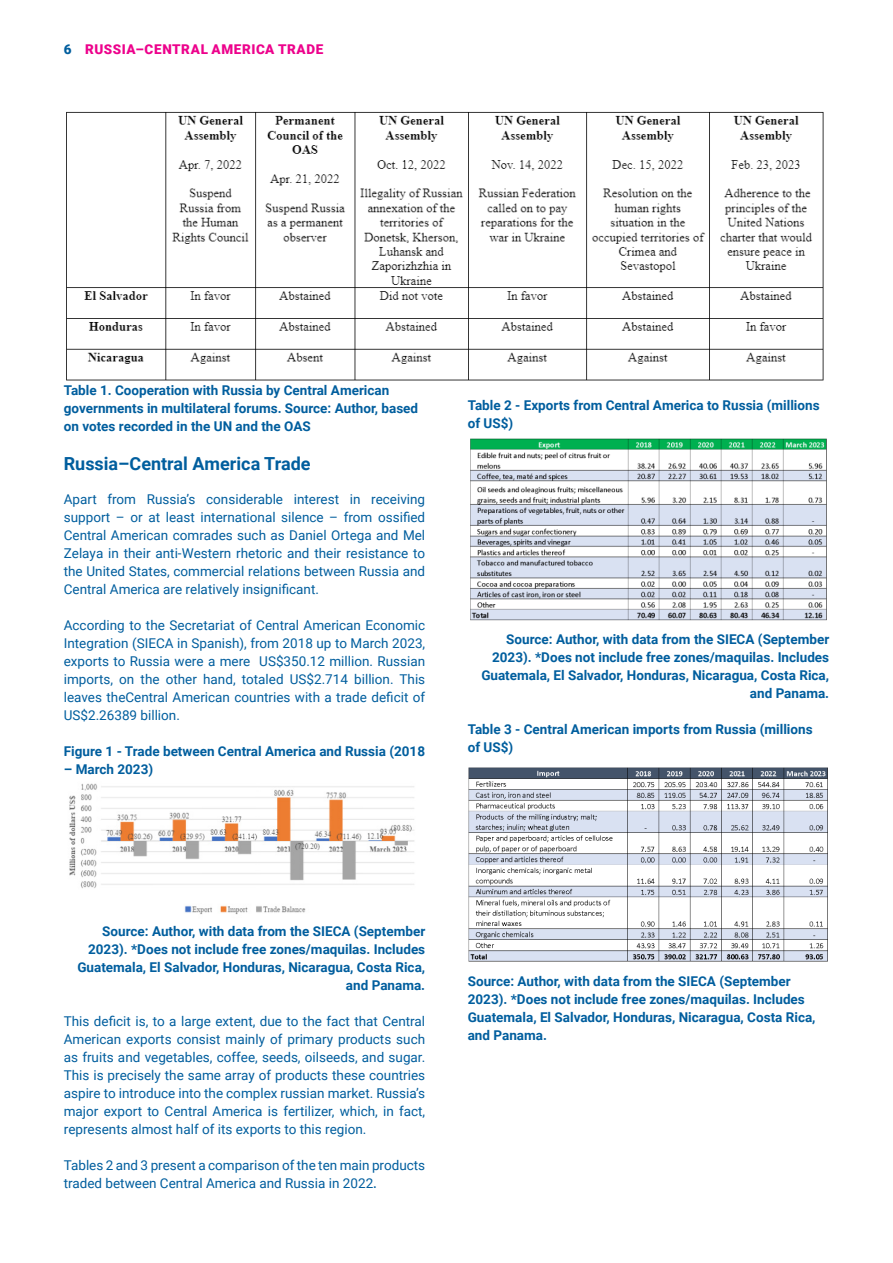
<style>
.page{position:relative;width:893px;height:1263px;background:#fff}
.page>*{position:absolute;margin:0;border:0;box-sizing:border-box;transform-origin:0 0}
.Titulo{font:700 18px "Roboto";color:#005e9e}
.Copytext{font:13.5px/18px "Roboto";color:#005e9e;text-align:justify}
.Quelle{font:700 13.5px/18px "Roboto";color:#005e9e}
.Subtitulo_seccion{font:13.5px/18px "Roboto";color:#005e9e;text-align:justify}
.Abbildungen_Überschrift{font:700 13.5px/18px "Roboto";color:#005e9e}
.t1{font:900 13.5px "Roboto";letter-spacing:.04em;color:#ed028c}
.s1{color:#005e9e}
.s2{font-weight:500}
</style>
<div class="page">
<img style="left:66px;top:111px;width:758px;height:270px">
<img style="left:69px;top:783px;width:345px;height:132px">
<img style="left:470px;top:438px;width:357px;height:183px">
<img style="left:468px;top:767px;width:360px;height:195px">
<p class="t1" style="left:64px;top:40px;width:40px"><span class="s1">6</span> RUSSIA</p>
<p class="t1" style="left:136px;top:40px;width:29px">–CENTRAL</p>
<p class="t1" style="left:212px;top:40px;width:20px">AMERICA</p>
<p class="t1" style="left:278px;top:40px;width:46px">TRADE</p>
<p class="Abbildungen_Überschrift" style="left:64px;top:381px;width:356px">Table 1. Cooperation with Russia by Central American governments in multilateral forums. Source: Author, based on votes recorded in the UN and the OAS</p>
<p class="Titulo" style="left:64px;top:451px;width:248px">Russia–Central America Trade</p>
<p class="Subtitulo_seccion" style="left:64px;top:490px;width:363px">Apart from Russia’s considerable interest in receiving support – or at least international silence – from ossified Central American comrades such as Daniel Ortega and Mel Zelaya in their anti-Western rhetoric and their resistance to the United States, commercial relations between Russia and Central America are relatively insignificant.</p>
<p class="Copytext" style="left:64px;top:616px;width:363px">According to the Secretariat of Central American Economic Integration (SIECA in Spanish), from 2018 up to March 2023, exports to Russia were a mere US$350.12 million. Russian imports, on the other hand, totaled US$2.714 billion. This leaves theCentral American countries with a trade deficit of US$2.26389 billion.</p>
<p class="Abbildungen_Überschrift" style="left:64px;top:742px;width:363px">Figure 1 - Trade between Central America and Russia (2018</p>
<p class="Abbildungen_Überschrift" style="left:64px;top:760px;width:91px">– March 2023)</p>
<p class="Quelle" style="left:468px;top:396px;width:353px">Table 2 - Exports from Central America to Russia (millions of US$)</p>
<p class="Quelle" style="left:481px;top:630px;width:349px;text-align:right">Source: Author, with data from the SIECA (September 2023). *Does not include free zones/maquilas. Includes Guatemala, El Salvador, Honduras, Nicaragua, Costa Rica, and Panama.</p>
<p class="Quelle" style="left:468px;top:720px;width:346px">Table 3 - Central American imports from Russia (millions of US$)</p>
<p class="Quelle" style="left:77px;top:922px;width:349px;text-align:right">Source: Author, with data from the SIECA (September 2023). *Does not include free zones/maquilas. Includes Guatemala, El Salvador, Honduras, Nicaragua, Costa Rica, and Panama.</p>
<p class="Copytext" style="left:64px;top:1012px;width:363px">This deficit is, to a large extent, due to the fact that Central American exports consist mainly of primary products such as fruits and vegetables, coffee, seeds, oilseeds, and sugar.<br>This is precisely the same array of products these countries aspire to introduce into the complex russian market. Russia’s major export to Central America is fertilizer, which, in fact, represents almost half of its exports to this region.</p>
<p class="Copytext" style="left:64px;top:1156px;width:363px">Tables 2 and 3 present a comparison of the ten main products traded between Central America and Russia in 2022<span class="s2">.</span></p>
<p class="Quelle" style="left:468px;top:972px;width:349px">Source: Author, with data from the SIECA (September 2023). *Does not include free zones/maquilas. Includes Guatemala, El Salvador, Honduras, Nicaragua, Costa Rica, and Panama.</p>
</div>
